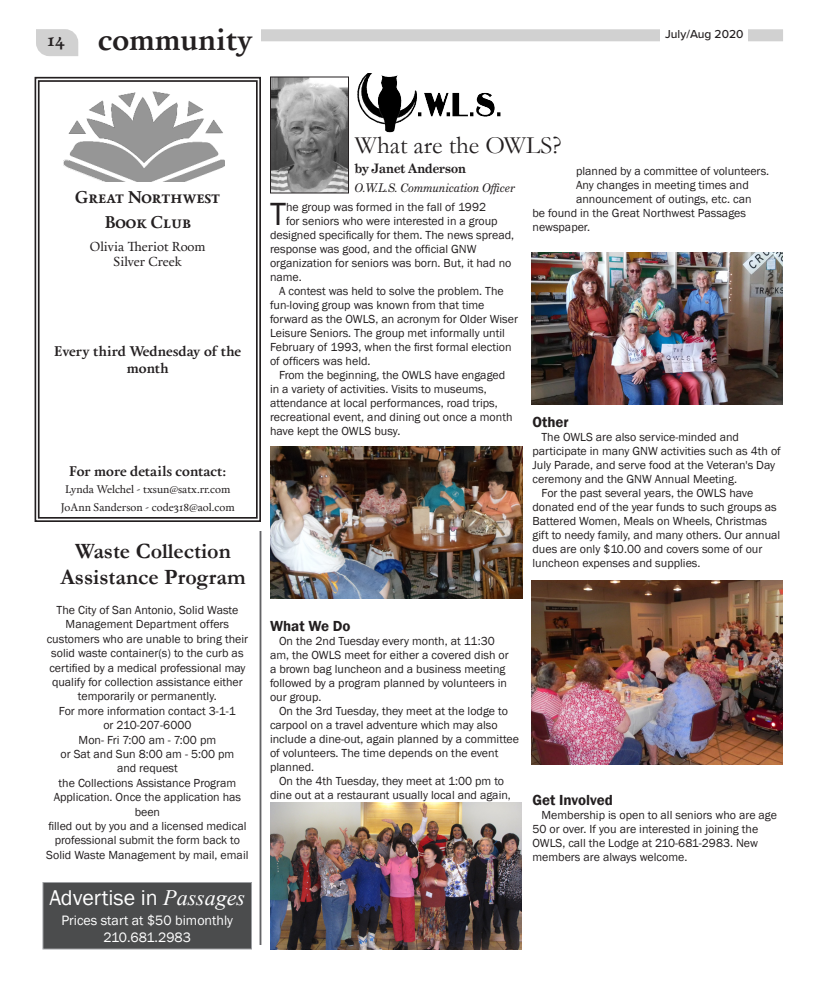
<style>
.page{position:relative;width:819px;height:990px;background:#fff}
.page>*{position:absolute;margin:0;border:0;box-sizing:border-box;transform-origin:0 0}
.t1{font:33px "Franklin Gothic";color:#231f20}
.t2{font:700 30px "Calendas Plus";color:#231f20}
.Byline_1{font:25px "Garamond";color:#231f20}
.t3{font:700 22px/26.4px "Garamond";color:#231f20;text-align:center}
.t4{font:22px "Franklin Gothic";color:#fff}
.t5{font:700 17px "Calendas Plus";color:#231f20}
.t6{font:600 15px "Franklin Gothic";color:#231f20}
.t7{font:700 14px/16.8px "Calendas Plus";color:#231f20;text-align:center}
.t8{font:14px "Franklin Gothic";color:#fff}
.t9{font:13px "Calendas Plus";color:#231f20}
.Byline_1-2{font:700 13px "Grad";color:#231f20}
.t10{font:12px/14px "Franklin Gothic";color:#231f20}
.Byline_1-3{font:italic 12px "Grad";color:#231f20}
.t11{font:500 12px "Proxima Nova";color:#231f20}
.t12{font:11px "Calendas Plus";color:#231f20}
.s1{font-size:18px}
.s2{font-family:"Times New Roman";font-style:italic}
</style>
<div class="page">
<div style="left:126px;top:29px;width:657px;height:12px;background:#d1d1d1"></div>
<div style="left:661px;top:18px;width:87px;height:32px;background:#fff"></div>
<svg style="left:36px;top:29px;width:43px;height:27px"></svg>
<div style="left:90px;top:28px;width:171px;height:40px;background:#fff"></div>
<svg style="left:34px;top:76px;width:227px;height:446px"></svg>
<div style="left:38px;top:80px;width:220px;height:439px;border:2px solid #231f20"></div>
<img style="left:63px;top:92px;width:162px;height:90px">
<hr style="left:260px;top:531px;width:1px;height:414px;background:#636366">
<hr style="left:261px;top:531px;width:1px;height:414px;background:#636366">
<div style="left:43px;top:882px;width:209px;height:67px;background:#4b4c4d"></div>
<div style="left:42px;top:882px;width:210px;height:68px;border:1px solid #9d9fa2"></div>
<img style="left:357px;top:74px;width:144px;height:59px">
<img style="left:272px;top:78px;width:75px;height:114px">
<div style="left:270px;top:76px;width:79px;height:118px;border:1px solid #231f20"></div>
<img style="left:270px;top:446px;width:252px;height:152px">
<img style="left:270px;top:802px;width:252px;height:148px">
<img style="left:531px;top:252px;width:252px;height:153px">
<img style="left:531px;top:580px;width:252px;height:185px">
<p class="t2" style="left:47px;top:18px;width:208px"><span class="s1">14</span> community</p>
<p class="t11" style="left:665px;top:27px;width:80px">July/Aug 2020</p>
<p class="t5" style="left:75px;top:184px;width:146px">Great Northwest</p>
<p class="t5" style="left:105px;top:210px;width:88px">Book Club</p>
<p class="t9" style="left:90px;top:237px;width:117px">Olivia Theriot Room</p>
<p class="t9" style="left:114px;top:252px;width:70px">Silver Creek</p>
<p class="t7" style="left:54px;top:342px;width:188px">Every third Wednesday of the month</p>
<p class="t7" style="left:69px;top:462px;width:159px">For more details contact:</p>
<p class="t12" style="left:65px;top:482px;width:167px">Lynda Welchel - txsun@satx.rr.com</p>
<p class="t12" style="left:61px;top:499px;width:175px">JoAnn Sanderson - code318@aol.com</p>
<p class="t3" style="left:60px;top:538px;width:187px">Waste Collection<br>Assistance Program</p>
<p class="t10" style="left:57px;top:603px;width:183px">The City of San Antonio, Solid Waste</p>
<p class="t10" style="left:66px;top:618px;width:165px">Management Department offers</p>
<p class="t10" style="left:47px;top:632px;width:203px">customers who are unable to bring their</p>
<p class="t10" style="left:51px;top:646px;width:194px">solid waste container(s) to the curb as</p>
<p class="t10" style="left:49px;top:661px;width:198px">certified by a medical professional may</p>
<p class="t10" style="left:52px;top:675px;width:192px">qualify for collection assistance either</p>
<p class="t10" style="left:78px;top:690px;width:140px">temporarily or permanently.</p>
<p class="t10" style="left:59px;top:704px;width:179px">For more information contact 3-1-1</p>
<p class="t10" style="left:103px;top:718px;width:90px">or 210-207-6000</p>
<p class="t10" style="left:79px;top:733px;width:139px">Mon- Fri 7:00 am - 7:00 pm</p>
<p class="t10" style="left:61px;top:747px;width:175px">or Sat and Sun 8:00 am - 5:00 pm</p>
<p class="t10" style="left:117px;top:762px;width:62px">and request</p>
<p class="t10" style="left:59px;top:776px;width:179px">the Collections Assistance Program</p>
<p class="t10" style="left:54px;top:790px;width:189px;line-height:14.4px;text-align:center">Application. Once the application has been</p>
<p class="t10" style="left:48px;top:819px;width:199px">filled out by you and a licensed medical</p>
<p class="t10" style="left:55px;top:834px;width:187px">professional submit the form back to</p>
<p class="t10" style="left:46px;top:848px;width:204px">Solid Waste Management by mail, email</p>
<p class="t4" style="left:49px;top:884px;width:197px">Advertise in <span class="s2">Passages</span></p>
<p class="t8" style="left:61px;top:912px;width:173px">Prices start at $50 bimonthly</p>
<p class="t8" style="left:103px;top:928px;width:89px">210.681.2983</p>
<p class="Byline_1" style="left:355px;top:128px;width:208px">What are the OWLS?</p>
<p class="Byline_1-2" style="left:355px;top:160px;width:113px">by Janet Anderson</p>
<p class="Byline_1-3" style="left:355px;top:180px;width:162px">O.W.L.S. Communication Officer</p>
<p class="t10" style="left:576px;top:164px;width:195px">planned by a committee of volunteers.</p>
<p class="t10" style="left:576px;top:178px;width:174px">Any changes in meeting times and</p>
<p class="t10" style="left:576px;top:192px;width:177px">announcement of outings, etc. can</p>
<p class="t10" style="left:532px;top:206px;width:215px">be found in the Great Northwest Passages</p>
<p class="t10" style="left:532px;top:220px;width:59px">newspaper.</p>
<p class="t1" style="left:270px;top:193px;width:18px">T</p>
<p class="t10" style="left:286px;top:200px;width:202px">he group was formed in the fall of 1992</p>
<p class="t10" style="left:286px;top:214px;width:213px">for seniors who were interested in a group</p>
<p class="t10" style="left:270px;top:228px;width:246px">designed specifically for them. The news spread,</p>
<p class="t10" style="left:270px;top:242px;width:208px">response was good, and the official GNW</p>
<p class="t10" style="left:270px;top:256px;width:243px">organization for seniors was born. But, it had no</p>
<p class="t10" style="left:270px;top:270px;width:33px">name.</p>
<p class="t10" style="left:270px;top:284px;width:250px;text-indent:9px">A contest was held to solve the problem. The fun-loving group was known from that time forward as the OWLS, an acronym for Older Wiser Leisure Seniors. The group met informally until February of 1993, when the first formal election of officers was held.</p>
<p class="t10" style="left:270px;top:368px;width:244px;text-indent:9px">From the beginning, the OWLS have engaged in a variety of activities. Visits to museums, attendance at local performances, road trips, recreational event, and dining out once a month have kept the OWLS busy.</p>
<p class="t6" style="left:532px;top:413px;width:38px">Other</p>
<p class="t10" style="left:532px;top:430px;width:250px;text-indent:9px">The OWLS are also service-minded and participate in many GNW activities such as 4th of July Parade, and serve food at the Veteran's Day ceremony and the GNW Annual Meeting.</p>
<p class="t10" style="left:532px;top:486px;width:249px;text-indent:9px">For the past several years, the OWLS have donated end of the year funds to such groups as Battered Women, Meals on Wheels, Christmas gift to needy family, and many others. Our annual dues are only $10.00 and covers some of our luncheon expenses and supplies.</p>
<p class="t6" style="left:270px;top:617px;width:82px">What We Do</p>
<p class="t10" style="left:270px;top:634px;width:240px;text-indent:9px">On the 2nd Tuesday every month, at 11:30 am, the OWLS meet for either a covered dish or a brown bag luncheon and a business meeting followed by a program planned by volunteers in our group.</p>
<p class="t10" style="left:270px;top:704px;width:251px;text-indent:9px">On the 3rd Tuesday, they meet at the lodge to carpool on a travel adventure which may also include a dine-out, again planned by a committee of volunteers. The time depends on the event planned.</p>
<p class="t10" style="left:270px;top:774px;width:242px;text-align:center">On the 4th Tuesday, they meet at 1:00 pm to dine out at a restaurant usually local and again,</p>
<p class="t6" style="left:532px;top:791px;width:82px">Get Involved</p>
<p class="t10" style="left:532px;top:808px;width:246px;text-indent:9px">Membership is open to all seniors who are age 50 or over. If you are interested in joining the OWLS, call the Lodge at 210-681-2983. New members are always welcome.</p>
</div>
